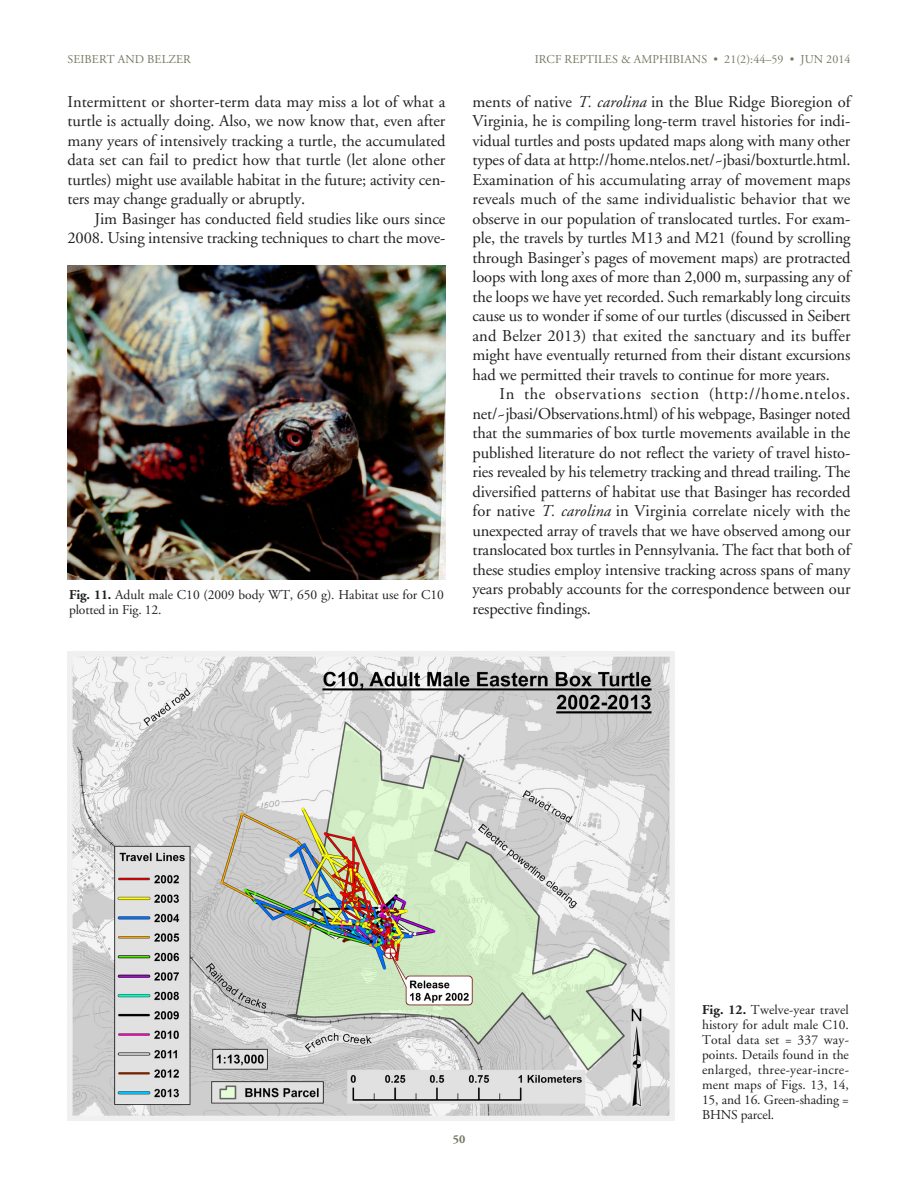
<style>
.page{position:relative;width:918px;height:1188px;background:#fff}
.page>*{position:absolute;margin:0;border:0;box-sizing:border-box;transform-origin:0 0}
.TEXT{font:16.5px/19.5px "Adobe Garamond";letter-spacing:-.01em;color:#231f20;text-align:justify}
.Figure_Caption{font:13.5px/15px "Adobe Garamond";letter-spacing:-.005em;color:#231f20;text-align:justify}
.Running_Head_RIGHT{font:12px "Adobe Garamond";letter-spacing:.005em;color:#717a60}
.Running_Head_LEFT{font:12px "Adobe Garamond";letter-spacing:.005em;color:#717a60}
.t1{font:700 12px "Adobe Garamond";color:#717a60}
.s1{font-style:italic}
.s2{font-weight:700}
</style>
<div class="page">
<img style="left:68px;top:651px;width:607px;height:469px">
<img style="left:68px;top:266px;width:378px;height:314px">
<p class="Running_Head_LEFT" style="left:68px;top:53px;width:125px">SEIBERT AND BELZER</p>
<p class="Running_Head_RIGHT" style="left:535px;top:53px;width:317px">IRCF REPTILES &amp; AMPHIBIANS • 21(2):44–59 • JUN 2014</p>
<p class="TEXT" style="left:68px;top:92px;width:380px">Intermittent or shorter-term data may miss a lot of what a turtle is actually doing. Also, we now know that, even after many years of intensively tracking a turtle, the accumulated data set can fail to predict how that turtle (let alone other turtles) might use available habitat in the future; activity cen&shy;ters may change gradually or abruptly.</p>
<p class="TEXT" style="left:68px;top:209px;width:380px;text-align:right">Jim Basinger has conducted field studies like ours since<br>2008. Using intensive tracking techniques to chart the move-</p>
<p class="TEXT" style="left:472px;top:92px;width:380px">ments of native <span class="s1">T. carolina</span> in the Blue Ridge Bioregion of Virginia, he is compiling long-term travel histories for indi&shy;vidual turtles and posts updated maps along with many other types of data at http://home.ntelos.net/~jbasi/boxturtle.html.<br>Examination of his accumulating array of movement maps reveals much of the same individualistic behavior that we observe in our population of translocated turtles. For exam&shy;ple, the travels by turtles M13 and M21 (found by scrolling through Basinger’s pages of movement maps) are protracted loops with long axes of more than 2,000 m, surpassing any of the loops we have yet recorded. Such remarkably long circuits cause us to wonder if some of our turtles (discussed in Seibert and Belzer 2013) that exited the sanctuary and its buffer might have eventually returned from their distant excursions had we permitted their travels to continue for more years.</p>
<p class="TEXT" style="left:472px;top:385px;width:380px;text-indent:27px">In the observations section (http://home.ntelos. net/~jbasi/Observations.html) of his webpage, Basinger noted that the summaries of box turtle movements available in the published literature do not reflect the variety of travel histo&shy;ries revealed by his telemetry tracking and thread trailing. The diversified patterns of habitat use that Basinger has recorded for native <span class="s1">T. carolina</span> in Virginia correlate nicely with the unexpected array of travels that we have observed among our translocated box turtles in Pennsylvania. The fact that both of these studies employ intensive tracking across spans of many years probably accounts for the correspondence between our respective findings.</p>
<p class="Figure_Caption" style="left:69px;top:587px;width:377px"><span class="s2">Fig. 11.</span> Adult male C10 (2009 body WT, 650 g). Habitat use for C10 plotted in Fig. 12.</p>
<p class="t1" style="left:453px;top:1132px;width:14px">50</p>
<p class="Figure_Caption" style="left:702px;top:1003px;width:149px"><span class="s2">Fig. 12.</span> Twelve-year travel history for adult male C10.<br>Total data set = 337 way&shy;points. Details found in the enlarged, three-year-incre&shy;ment maps of Figs. 13, 14, 15, and 16. Green-shading = BHNS parcel.</p>
</div>
